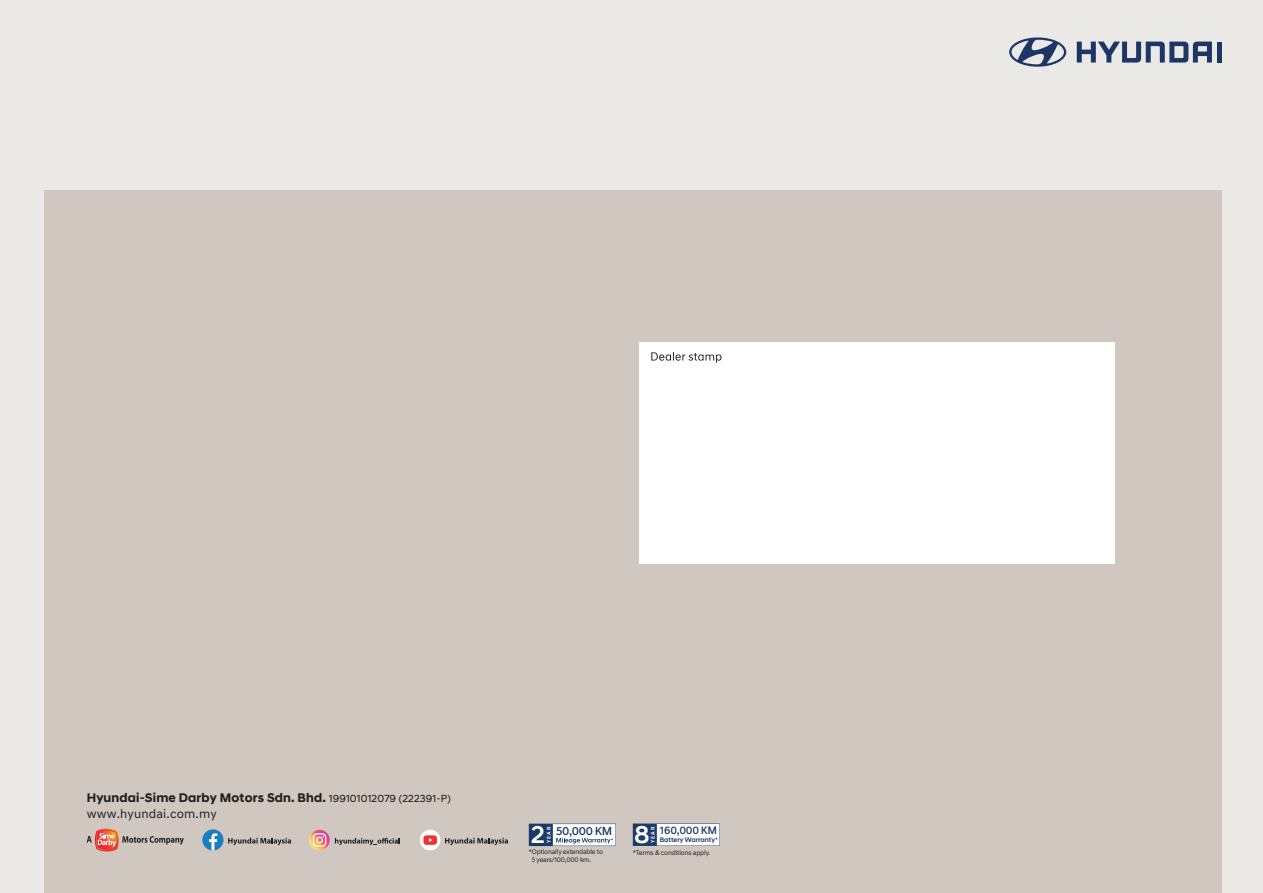
<style>
.page{position:relative;width:1263px;height:893px;background:#ebe9e6}
.page>*{position:absolute;margin:0;border:0;box-sizing:border-box;transform-origin:0 0}
.t1{font:500 24.9px "Hyundai Sans Head Office";color:#fff}
.t2{font:700 12.75px "Hyundai Sans Head";letter-spacing:.015em;color:#221f20}
.t3{font:12.75px "Hyundai Sans Text";letter-spacing:.01em;color:#221f20}
.t4{font:500 12px "Hyundai Sans Text";letter-spacing:-.03em;color:#1b3a68}
.t5{font:500 11.1px "Hyundai Sans Text";letter-spacing:-.03em;color:#1b3a68}
.t6{font:6.9px "Hyundai Sans Text";letter-spacing:-.025em;color:#221f20}
.t7{font:500 6.9px "Hyundai Sans Head";color:#1b3a68}
.t8{font:700 5.55px "Hyundai Sans Text";letter-spacing:.16em;color:#fff}
.s1{font-weight:400;font-size:10.5px}
.s2{font-weight:400}
</style>
<div class="page">
<div style="left:44px;top:191px;width:1178px;height:702px;background:#cfc7c0"></div>
<svg style="left:1077px;top:42px;width:135px;height:21px"></svg>
<div style="left:1217px;top:42px;width:5px;height:21px;background:#1c3766"></div>
<svg style="left:1009px;top:37px;width:57px;height:30px"></svg>
<div style="left:639px;top:342px;width:476px;height:222px;background:#fff"></div>
<svg style="left:651px;top:352px;width:70px;height:11px"></svg>
<svg style="left:529px;top:824px;width:87px;height:22px;background:#adb9c9"></svg>
<svg style="left:633px;top:823px;width:87px;height:23px;background:#b9c2d0"></svg>
<svg style="left:122px;top:836px;width:62px;height:9px"></svg>
<svg style="left:87px;top:836px;width:5px;height:6px"></svg>
<img style="left:95px;top:829px;width:24px;height:18px">
<img style="left:96px;top:830px;width:22px;height:21px">
<svg style="left:98px;top:833px;width:18px;height:14px"></svg>
<svg style="left:445px;top:838px;width:63px;height:7px"></svg>
<div style="left:420px;top:830px;width:20px;height:20px;background:#fff;border-radius:50%"></div>
<svg style="left:423px;top:835px;width:14px;height:10px"></svg>
<svg style="left:309px;top:830px;width:91px;height:20px"></svg>
<svg style="left:202px;top:829px;width:89px;height:21px"></svg>
<h2 class="t2" style="left:87px;top:790px;width:365px">Hyundai-Sime Darby Motors Sdn. Bhd. <span class="s1">199101012079 (222391-P)</span></h2>
<h2 class="t3" style="left:87px;top:805px;width:132px">www.hyundai.com.my</h2>
<h1 class="t1" style="left:530px;top:820px;width:16px">2</h1>
<p class="t8" style="left:545px;top:843px;width:18px;rotate:-90deg">YEAR</p>
<p class="t6" style="left:529px;top:848px;width:76px">*Optionally extendable to</p>
<p class="t6" style="left:633px;top:848px;width:79px">*Terms &amp; conditions apply.</p>
<p class="t6" style="left:532px;top:855px;width:61px">5 years/100,000 km.</p>
<h1 class="t1" style="left:634px;top:820px;width:16px">8</h1>
<p class="t8" style="left:649px;top:843px;width:18px;rotate:-90deg">YEAR</p>
<p class="t7" style="left:660px;top:836px;width:60px">Battery Warranty<span class="s2">*</span></p>
<h3 class="t5" style="left:660px;top:824px;width:59px">160,000 KM</h3>
<h3 class="t4" style="left:556px;top:823px;width:58px">50,000 KM</h3>
</div>
